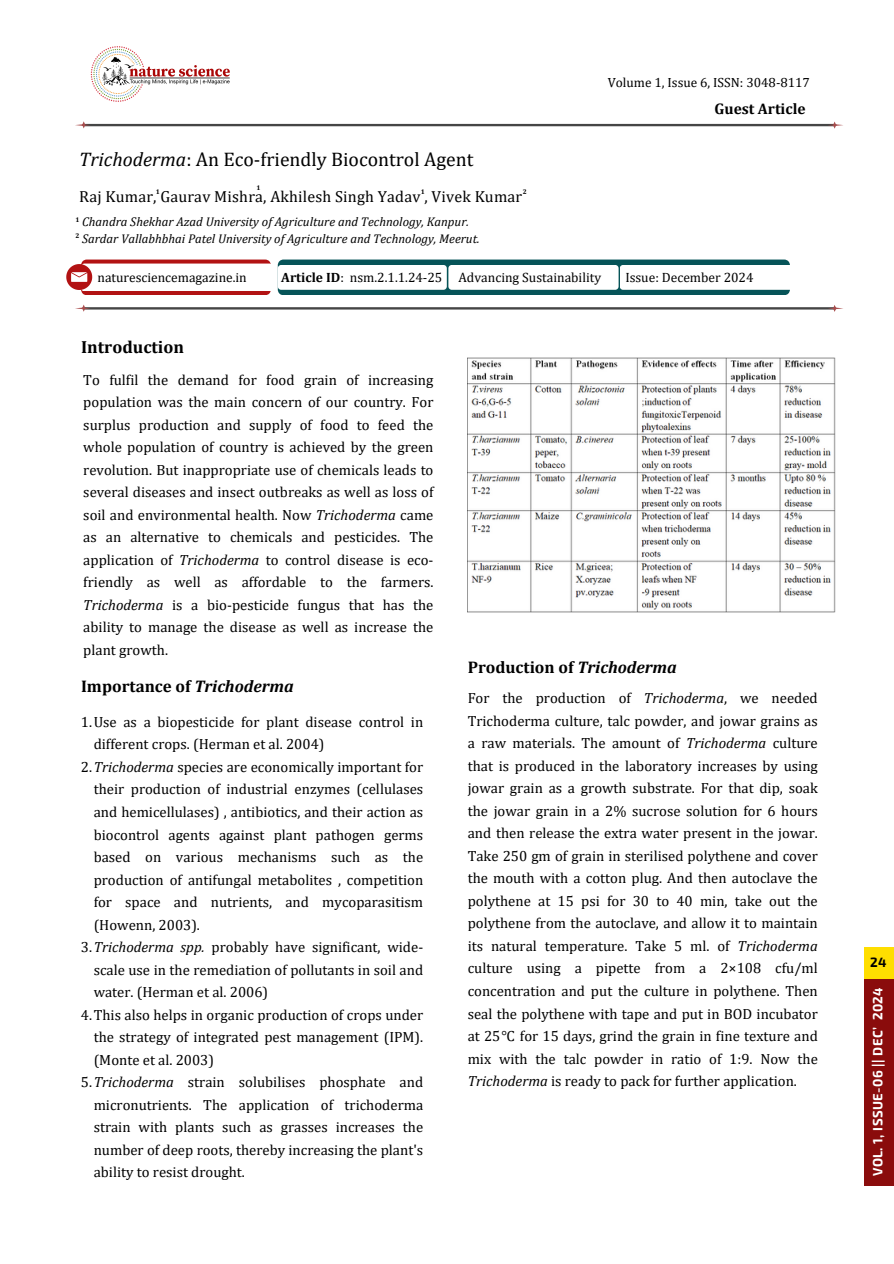
<style>
.page{position:relative;width:894px;height:1264px;background:#fff}
.page>*{position:absolute;margin:0;border:0;box-sizing:border-box;transform-origin:0 0}
.t1{font:19.65px "Cambria";color:#000}
.t2{font:700 17.55px "Cambria";color:#000}
.t3{font:700 16.8px "Cambria";color:#000}
.t4{font:16.05px "Cambria";letter-spacing:.01em;color:#000}
.t5{font:700 15.45px "Cambria";color:#000}
.t6{font:14.7px/22.5px "Cambria";color:#000;text-align:justify}
.t7{font:13.5px "Cambria";color:#000}
.t8{font:13.35px "Cambria";color:#000}
.t9{font:700 13.2px "Exo 2";letter-spacing:.03em;color:#fff}
.t10{font:700 13.2px "Exo 2";color:#000}
.t11{font:italic 12.6px "Cambria";color:#000}
.t12{font:700 6.75px "Cambria";color:#000}
.s1{font-style:italic}
.s2{font-weight:700}
</style>
<div class="page">
<svg style="left:75px;top:304px;width:768px;height:8px"></svg>
<svg style="left:75px;top:121px;width:768px;height:8px"></svg>
<img style="left:90px;top:46px;width:140px;height:56px">
<svg style="left:278px;top:259px;width:511px;height:36px;background:#145d61"></svg>
<div style="left:278px;top:265px;width:168px;height:25px;background:#fff;border-radius:3px"></div>
<div style="left:448px;top:265px;width:170px;height:25px;background:#fff;border-radius:3px"></div>
<div style="left:619px;top:265px;width:208px;height:25px;background:#fff;border-radius:3px"></div>
<svg style="left:66px;top:259px;width:205px;height:36px"></svg>
<img style="left:467px;top:357px;width:368px;height:255px">
<div style="left:863px;top:977px;width:30px;height:208px;background:#8a0c0c"></div>
<div style="left:863px;top:947px;width:30px;height:31px;background:#ffde00"></div>
<p class="t8" style="left:607px;top:74px;width:204px">Volume 1, Issue 6, ISSN: 3048-8117</p>
<p class="t1" style="left:79px;top:148px;width:395px"><span class="s1">Trichoderma</span>: An Eco-friendly Biocontrol Agent</p>
<h4 class="t4" style="left:79px;top:186px;width:444px">Raj Kumar, Gaurav Mishra, Akhilesh Singh Yadav , Vivek Kumar</h4>
<p class="t12" style="left:256px;top:184px;width:6px">1</p>
<p class="t12" style="left:156px;top:188px;width:6px">1</p>
<p class="t12" style="left:421px;top:188px;width:6px">1</p>
<p class="t12" style="left:522px;top:188px;width:6px">2</p>
<p class="t5" style="left:714px;top:99px;width:92px">Guest Article</p>
<p class="t12" style="left:75px;top:215px;width:6px">1</p>
<p class="t12" style="left:75px;top:231px;width:6px">2</p>
<h1 class="t11" style="left:82px;top:214px;width:388px">Chandra Shekhar Azad University of Agriculture and Technology, Kanpur.</h1>
<p class="t11" style="left:82px;top:231px;width:399px">Sardar Vallabhbhai Patel University of Agriculture and Technology, Meerut.</p>
<h3 class="t7" style="left:97px;top:269px;width:151px">naturesciencemagazine.in</h3>
<p class="t7" style="left:281px;top:269px;width:162px"><span class="s2">Article ID</span>: nsm.2.1.1.24-25</p>
<p class="t7" style="left:458px;top:269px;width:144px">Advancing Sustainability</p>
<p class="t7" style="left:625px;top:269px;width:130px">Issue: December 2024</p>
<p class="t2" style="left:81px;top:336px;width:104px">Introduction</p>
<p class="t6" style="left:83px;top:368px;width:351px">To fulfil the demand for food grain of increasing population was the main concern of our country. For surplus production and supply of food to feed the whole population of country is achieved by the green revolution. But inappropriate use of chemicals leads to several diseases and insect outbreaks as well as loss of soil and environmental health. Now <span class="s1">Trichoderma</span> came as an alternative to chemicals and pesticides. The application of <span class="s1">Trichoderma</span> to control disease is eco&shy;friendly as well as affordable to the farmers.<br><span class="s1">Trichoderma</span> is a bio-pesticide fungus that has the ability to manage the disease as well as increase the plant growth.</p>
<p class="t3" style="left:81px;top:675px;width:214px">Importance of <span class="s1">Trichoderma</span></p>
<p class="t6" style="left:94px;top:710px;width:331px;text-indent:-13px">1.Use as a biopesticide for plant disease control in different crops. (Herman et al. 2004)</p>
<p class="t6" style="left:94px;top:755px;width:331px;text-indent:-13px">2.<span class="s1">Trichoderma</span> species are economically important for their production of industrial enzymes (cellulases and hemicellulases) , antibiotics, and their action as biocontrol agents against plant pathogen germs based on various mechanisms such as the production of antifungal metabolites , competition for space and nutrients, and mycoparasitism (Howenn, 2003).</p>
<p class="t6" style="left:94px;top:935px;width:331px;text-indent:-13px">3.<span class="s1">Trichoderma spp.</span> probably have significant, wide&shy;scale use in the remediation of pollutants in soil and water. (Herman et al. 2006)</p>
<h2 class="t6" style="left:94px;top:1003px;width:331px;text-indent:-13px">4.This also helps in organic production of crops under the strategy of integrated pest management (IPM). (Monte et al. 2003)</h2>
<h5 class="t6" style="left:94px;top:1070px;width:331px;text-indent:-13px">5.<span class="s1">Trichoderma</span> strain solubilises phosphate and micronutrients. The application of trichoderma strain with plants such as grasses increases the number of deep roots, thereby increasing the plant's ability to resist drought.</h5>
<p class="t3" style="left:467px;top:657px;width:211px">Production of <span class="s1">Trichoderma</span></p>
<h2 class="t6" style="left:467px;top:686px;width:351px">For the production of <span class="s1">Trichoderma</span>, we needed Trichoderma culture, talc powder, and jowar grains as a raw materials. The amount of <span class="s1">Trichoderma</span> culture that is produced in the laboratory increases by using jowar grain as a growth substrate. For that dip, soak the jowar grain in a 2% sucrose solution for 6 hours and then release the extra water present in the jowar.<br>Take 250 gm of grain in sterilised polythene and cover the mouth with a cotton plug. And then autoclave the polythene at 15 psi for 30 to 40 min, take out the polythene from the autoclave, and allow it to maintain its natural temperature. Take 5 ml. of <span class="s1">Trichoderma </span>culture using a pipette from a 2×108 cfu/ml concentration and put the culture in polythene. Then seal the polythene with tape and put in BOD incubator at 25℃ for 15 days, grind the grain in fine texture and mix with the talc powder in ratio of 1:9. Now the <span class="s1">Trichoderma</span> is ready to pack for further application.</h2>
<p class="t10" style="left:869px;top:953px;width:18px">24</p>
<p class="t9" style="left:868px;top:1176px;width:190px;rotate:-90deg">VOL. 1, ISSUE-06 || DEC’ 2024</p>
</div>
